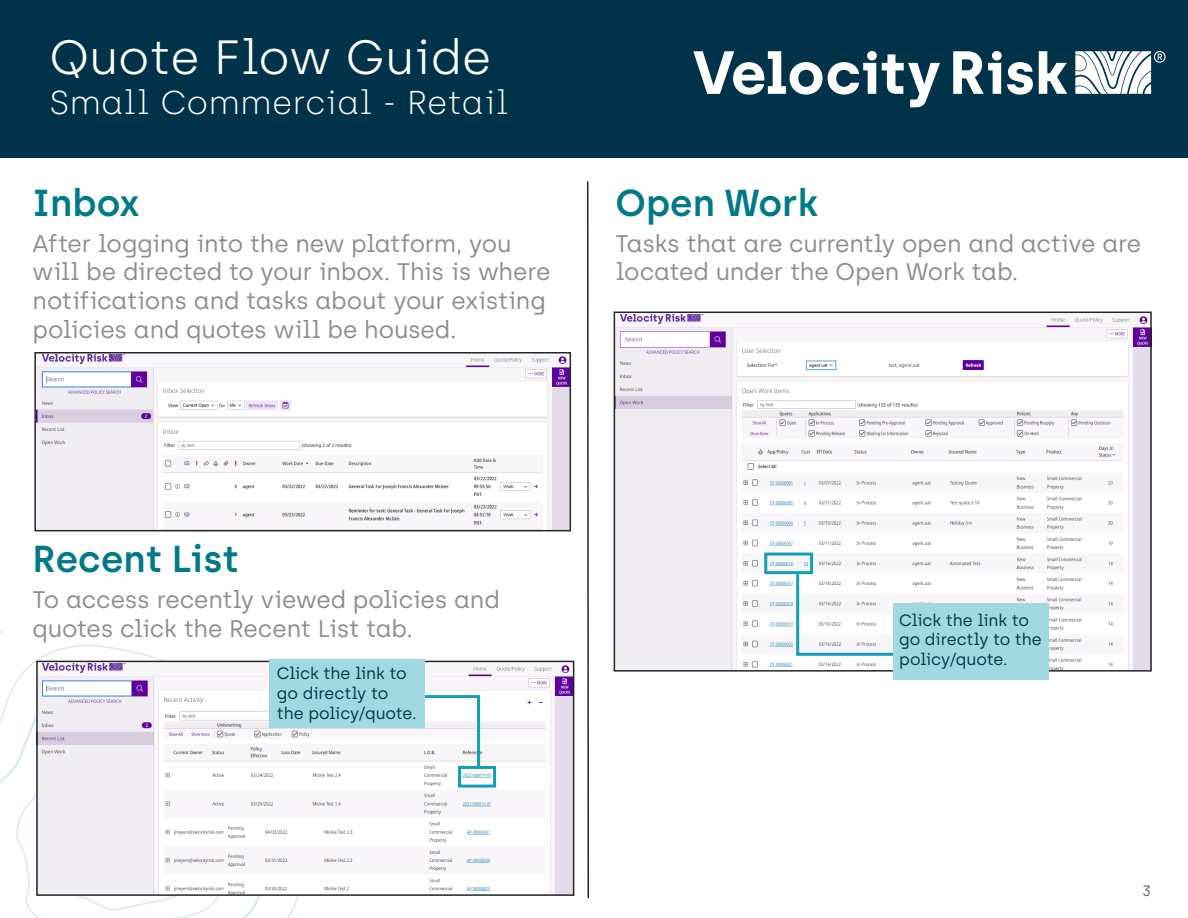
<style>
.page{position:relative;width:1188px;height:918px;background:#fff}
.page>*{position:absolute;margin:0;border:0;box-sizing:border-box;transform-origin:0 0}
.t1{font:300 48px "Archia";color:#fff}
.t2{font:600 37.5px "Archia";color:#007a89}
.t3{font:100 33px "Archia";color:#fff}
.t4{font:24px/28.8px "Archia";letter-spacing:-.015em;color:#8d8d8d}
.t5{font:16.5px/19.8px "Archia";letter-spacing:-.015em;color:#003349}
.t6{font:15px "Archia";color:#676767}
</style>
<div class="page">
<svg style="left:9px;top:645px;width:289px;height:273px"></svg>
<div style="left:0;top:0;width:1188px;height:158px;background:#003349"></div>
<svg style="left:693px;top:51px;width:374px;height:56px"></svg>
<svg style="left:1075px;top:51px;width:91px;height:43px"></svg>
<img style="left:37px;top:355px;width:531px;height:173px">
<div style="left:34px;top:352px;width:537px;height:179px;border:2px solid #262626"></div>
<img style="left:39px;top:664px;width:532px;height:229px">
<div style="left:36px;top:661px;width:538px;height:235px;border:2px solid #262626"></div>
<img style="left:617px;top:315px;width:532px;height:354px">
<div style="left:614px;top:312px;width:538px;height:360px;border:2px solid #262626"></div>
<svg style="left:587px;top:181px;width:2px;height:718px"></svg>
<div style="left:764px;top:553px;width:49px;height:21px;border:3px solid #13a0b7"></div>
<hr style="left:796px;top:653px;width:97px;height:3px;background:#13a0b7">
<div style="left:893px;top:604px;width:156px;height:76px;background:#a1d9e2"></div>
<div style="left:269px;top:659px;width:156px;height:69px;background:#a1d9e2"></div>
<div style="left:458px;top:766px;width:38px;height:22px;border:3px solid #13a0b7"></div>
<hr style="left:477px;top:697px;width:3px;height:69px;background:#13a0b7">
<hr style="left:425px;top:695px;width:55px;height:3px;background:#13a0b7">
<hr style="left:796px;top:574px;width:3px;height:80px;background:#13a0b7">
<h1 class="t1" style="left:50px;top:29px;width:443px">Quote Flow Guide</h1>
<h3 class="t3" style="left:50px;top:83px;width:461px">Small Commercial - Retail</h3>
<p class="t2" style="left:33px;top:180px;width:108px">Inbox</p>
<p class="t4" style="left:33px;top:229px;width:519px">After logging into the new platform, you will be directed to your inbox. This is where notifications and tasks about your existing policies and quotes will be housed.</p>
<p class="t2" style="left:616px;top:180px;width:204px">Open Work</p>
<p class="t4" style="left:616px;top:229px;width:527px">Tasks that are currently open and active are located under the Open Work tab.</p>
<p class="t2" style="left:33px;top:537px;width:208px">Recent List</p>
<p class="t4" style="left:33px;top:585px;width:469px">To access recently viewed policies and quotes click the Recent List tab.</p>
<p class="t5" style="left:277px;top:663px;width:141px">Click the link to go directly to the policy/quote.</p>
<p class="t5" style="left:899px;top:610px;width:144px">Click the link to go directly to the policy/quote.</p>
<p class="t6" style="left:1142px;top:882px;width:10px">3</p>
</div>
